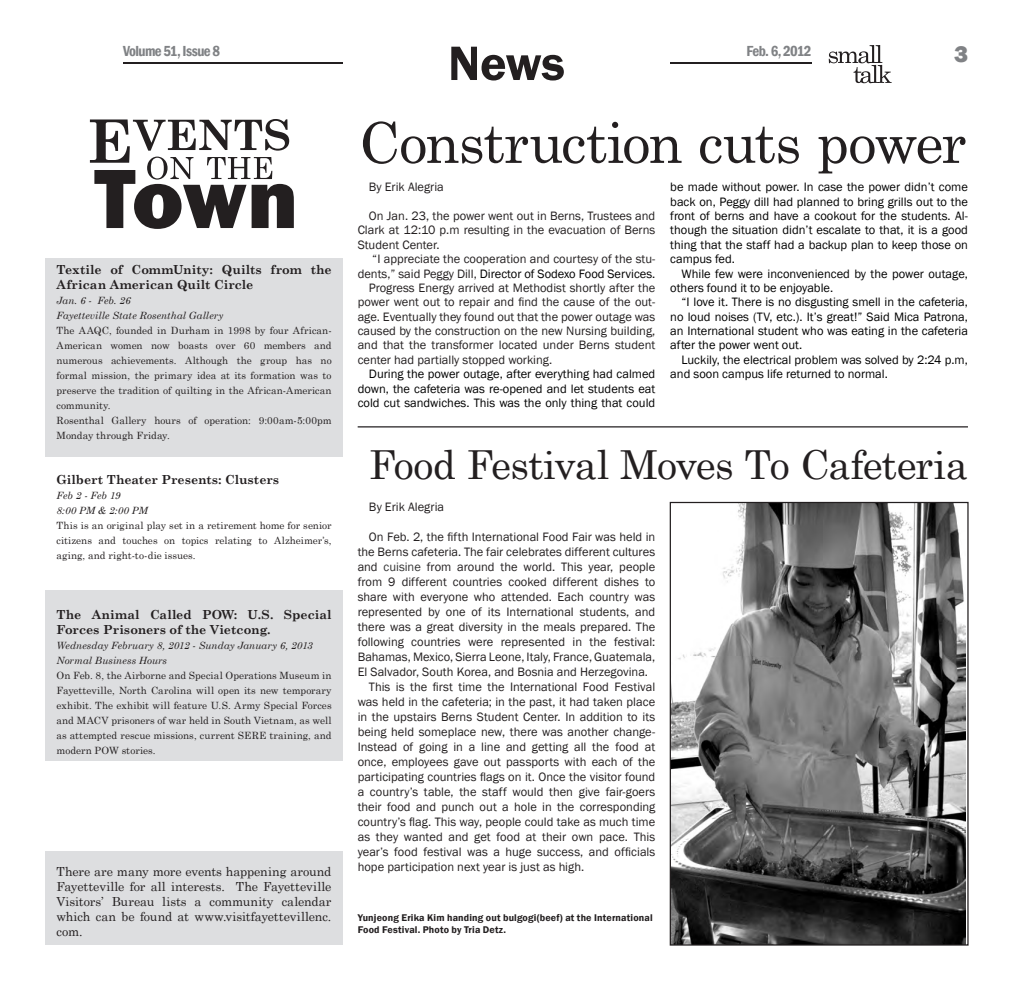
<style>
.page{position:relative;width:1013px;height:990px;background:#fff}
.page>*{position:absolute;margin:0;border:0;box-sizing:border-box;transform-origin:0 0}
.t1{font:56.25px "Century Schoolbook";letter-spacing:-.025em;color:#231f20}
.t2{font:600 50px "Franklin Gothic";color:#231f20}
.t3{font:40px "Century Schoolbook";letter-spacing:-.025em;color:#231f20}
.t4{font:800 23.75px "Franklin Gothic";color:#808285}
.t5{font:600 condensed 15px "Franklin Gothic";letter-spacing:-.04em;color:#808285}
.t6{font:12.5px/15px "Franklin Gothic";color:#231f20;text-align:justify}
.t7{font:12.5px/14.4px "Franklin Gothic";color:#000;text-align:justify}
.t8{font:12.5px/15px "Century Schoolbook";letter-spacing:-.005em;color:#231f20;text-align:justify}
.t9{font:700 12.5px/15px "Century Schoolbook";color:#231f20}
.t10{font:10px/15px "Century Schoolbook";letter-spacing:.005em;color:#231f20;text-align:justify}
.t11{font:italic 10px "Century Schoolbook";color:#231f20}
.t12{font:600 10px/12px "Franklin Gothic";letter-spacing:.015em;color:#231f20}
.s1{color:#000}
.s2{color:#333}
</style>
<div class="page">
<svg style="left:828px;top:45px;width:63px;height:38px"></svg>
<hr style="left:670px;top:62px;width:141px;height:2px;background:#231f20">
<hr style="left:123px;top:62px;width:220px;height:2px;background:#231f20">
<div style="left:45px;top:259px;width:298px;height:198px;background:#dddee0"></div>
<div style="left:45px;top:590px;width:298px;height:171px;background:#dddee0"></div>
<div style="left:45px;top:852px;width:298px;height:93px;background:#dddee0"></div>
<svg style="left:90px;top:119px;width:204px;height:110px"></svg>
<hr style="left:358px;top:426px;width:610px;height:2px;background:#231f20">
<img style="left:671px;top:504px;width:294px;height:440px">
<div style="left:669px;top:502px;width:299px;height:444px;border:1px solid #231f20"></div>
<p class="t5" style="left:123px;top:40px;width:98px">Volume 51, Issue 8</p>
<p class="t5" style="left:746px;top:40px;width:67px">Feb. 6, 2012</p>
<p class="t4" style="left:954px;top:38px;width:15px">3</p>
<p class="t2" style="left:448px;top:33px;width:118px">News</p>
<p class="t9" style="left:57px;top:261px;width:276px">Textile of CommUnity: Quilts from the<br>African American Quilt Circle</p>
<p class="t11" style="left:57px;top:293px;width:76px">Jan. 6 - Feb. 26</p>
<p class="t11" style="left:57px;top:308px;width:168px">Fayetteville State Rosenthal Gallery</p>
<p class="t10" style="left:57px;top:322px;width:277px">The AAQC, founded in Durham in 1998 by four African-American women now boasts over 60 members and numerous achievements. Although the group has no formal mission, the primary idea at its formation was to preserve the tradition of quilting in the African-American community.</p>
<p class="t10" style="left:57px;top:412px;width:276px">Rosenthal Gallery hours of operation: 9:00am-5:00pm<br>Monday through Friday.</p>
<p class="t9" style="left:57px;top:471px;width:224px">Gilbert Theater Presents: Clusters</p>
<p class="t11" style="left:57px;top:488px;width:65px">Feb 2 - Feb 19</p>
<p class="t11" style="left:57px;top:503px;width:93px">8:00 PM &amp; 2:00 PM</p>
<p class="t10" style="left:57px;top:517px;width:277px">This is an original play set in a retirement home for senior citizens and touches on topics relating to Alzheimer’s, aging, and right-to-die issues.</p>
<p class="t9" style="left:57px;top:606px;width:276px">The Animal Called POW: U.S. Special<br>Forces Prisoners of the Vietcong.</p>
<p class="t11" style="left:57px;top:638px;width:257px">Wednesday February 8, 2012 - Sunday January 6, 2013</p>
<p class="t11" style="left:57px;top:653px;width:112px">Normal Business Hours</p>
<p class="t10" style="left:57px;top:667px;width:276px">On Feb. 8, the Airborne and Special Operations Museum in Fayetteville, North Carolina will open its new temporary exhibit. The exhibit will feature U.S. Army Special Forces and MACV prisoners of war held in South Vietnam, as well as attempted rescue missions, current SERE training, and modern POW stories.</p>
<p class="t8" style="left:56px;top:863px;width:276px">There are many more events happening around Fayetteville for all interests. The Fayetteville Visitors’ Bureau lists a community calendar which can be found at www.visitfayettevillenc. com.</p>
<p class="t1" style="left:359px;top:95px;width:609px">Construction cuts power</p>
<p class="t6" style="left:369px;top:180px;width:76px">By Erik Alegria</p>
<p class="t6" style="left:358px;top:209px;width:299px;line-height:14.4px;text-indent:11px">On Jan. 23, the power went out in Berns, Trustees and Clark at 12:10 p.m resulting in the evacuation of Berns Student Center.</p>
<p class="t6" style="left:358px;top:252px;width:299px;line-height:14.4px;text-align:right">“I appreciate the cooperation and courtesy of the stu&shy;dents,” said Peggy Dill, <span class="s1">Director of Sodexo Food Services.</span></p>
<p class="t6" style="left:358px;top:281px;width:299px;line-height:14.4px;text-indent:11px">Progress Energy arrived at Methodist shortly after the power went out to repair and find the cause of the out&shy;age. Eventually they found out that the power outage was caused by the construction on the new Nursing building, and that the transformer located under Berns student center had partially stopped working.</p>
<p class="t7" style="left:358px;top:367px;width:299px;text-indent:11px">During the power outage, after everything had calmed down, the cafeteria was re-opened and let students eat cold cut sandwiches. This was the only thing that could</p>
<p class="t7" style="left:670px;top:180px;width:299px">be made without power. In case the power didn’t come back on, Peggy dill had planned to bring grills out to the front of berns and have a cookout for the students. Al&shy;though the situation didn’t escalate to that, it is a good thing that the staff had a backup plan to keep those on campus fed.</p>
<p class="t7" style="left:670px;top:266px;width:299px;text-indent:11px">While few were inconvenienced by the power outage, others found it to be enjoyable.</p>
<p class="t7" style="left:670px;top:295px;width:299px;text-indent:11px">“I love it. There is no disgusting smell in the cafeteria, no loud noises (TV, etc.). It’s great!” Said Mica Patrona, an International student who was eating in the cafeteria after the power went out.</p>
<p class="t7" style="left:670px;top:353px;width:299px;text-indent:11px">Luckily, the electrical problem was solved by 2:24 p.m, and soon campus life returned to normal.</p>
<p class="t3" style="left:369px;top:431px;width:600px">Food Festival Moves To Cafeteria</p>
<p class="t6" style="left:369px;top:500px;width:77px">By Erik Alegria</p>
<p class="t6" style="left:358px;top:530px;width:299px;text-indent:11px">On Feb. 2, the fifth International Food Fair was held in the Berns cafeteria. The fair celebrates different cultures and <span class="s2">cuisine</span> from around the world. This year, people from 9 different countries cooked different dishes to share with everyone who attended. Each country was represented by one of its International students, and there was a great diversity in the meals prepared. The following countries were represented in the festival:<br>Bahamas, Mexico, Sierra Leone, Italy, France, Guatemala, El Salvador, South Korea, and Bosnia and Herzegovina.</p>
<p class="t6" style="left:358px;top:680px;width:299px;text-indent:11px">This is the first time the International Food Festival was held in the cafeteria; in the past, it had taken place in the upstairs Berns Student Center. In addition to its being held someplace new, there was another change-Instead of going in a line and getting all the food at once, employees gave out passports with each of the participating countries flags on it. Once the visitor found a country’s table, the staff would then give fair-goers their food and punch out a hole in the corresponding country’s flag. This way, people could take as much time as they wanted and get food at their own pace. This year’s food festival was a huge success, and officials hope participation next year is just as high.</p>
<p class="t12" style="left:358px;top:912px;width:296px">Yunjeong Erika Kim handing out bulgogi(beef) at the International<br>Food Festival. Photo by Tria Detz.</p>
</div>
